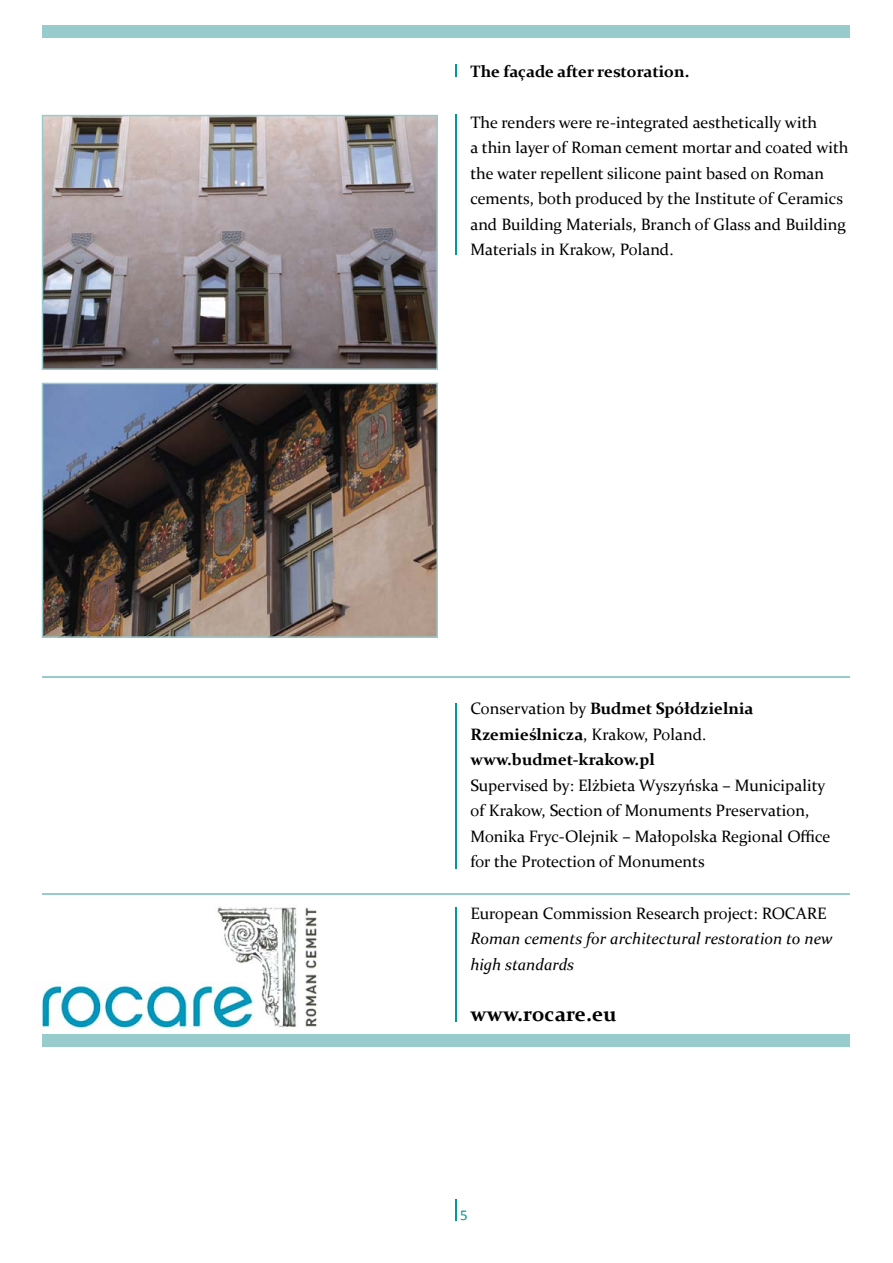
<style>
.page{position:relative;width:893px;height:1263px;background:#fff}
.page>*{position:absolute;margin:0;border:0;box-sizing:border-box;transform-origin:0 0}
.t1{font:700 21px "Constantia";color:#000}
.t2{font:16.5px/25.5px "Constantia";color:#000}
.t3{font:700 16.5px/25.5px "Constantia";color:#000}
.t4{font:italic 16.5px/25.5px "Constantia";color:#000}
.t5{font:15px "Calibri";color:#009898}
.s1{font-weight:400}
</style>
<div class="page">
<div style="left:43px;top:26px;width:807px;height:12px;background:#98cbcc"></div>
<svg style="left:455px;top:64px;width:1px;height:13px"></svg>
<hr style="left:455px;top:115px;width:1px;height:140px;background:#009898">
<svg style="left:455px;top:1199px;width:1px;height:21px"></svg>
<img style="left:45px;top:118px;width:390px;height:249px">
<div style="left:42px;top:115px;width:396px;height:255px;border:2px solid #98cbcc"></div>
<img style="left:45px;top:386px;width:390px;height:249px">
<div style="left:42px;top:383px;width:396px;height:255px;border:2px solid #98cbcc"></div>
<img style="left:40px;top:907px;width:278px;height:123px">
<div style="left:43px;top:1034px;width:807px;height:13px;background:#98cbcc"></div>
<hr style="left:455px;top:907px;width:1px;height:115px;background:#009898">
<hr style="left:455px;top:703px;width:1px;height:165px;background:#009898">
<hr style="left:43px;top:893px;width:807px;height:1px;background:#98cbcc">
<hr style="left:43px;top:676px;width:807px;height:1px;background:#98cbcc">
<p class="t3" style="left:470px;top:57px;width:221px">The façade after restoration.</p>
<p class="t2" style="left:470px;top:108px;width:380px">The renders were re-integrated aesthetically with<br>a thin layer of Roman cement mortar and coated with the water repellent silicone paint based on Roman cements, both produced by the Institute of Ceramics and Building Materials, Branch of Glass and Building Materials in Krakow, Poland.</p>
<p class="t3" style="left:470px;top:695px;width:284px"><span class="s1">Conservation by</span> Budmet Spółdzielnia<br>Rzemieślnicza<span class="s1">, Krakow, Poland. </span>www.budmet-krakow.pl</p>
<p class="t2" style="left:470px;top:772px;width:361px">Supervised by: Elżbieta Wyszyńska – Municipality of Krakow, Section of Monuments Preservation, Monika Fryc-Olejnik – Małopolska Regional Office for the Protection of Monuments</p>
<p class="t2" style="left:470px;top:899px;width:358px">European Commission Research project: ROCARE</p>
<p class="t4" style="left:470px;top:925px;width:364px">Roman cements for architectural restoration to new high standards</p>
<p class="t1" style="left:470px;top:999px;width:148px">www.rocare.eu</p>
<p class="t5" style="left:460px;top:1206px;width:9px">5</p>
</div>
